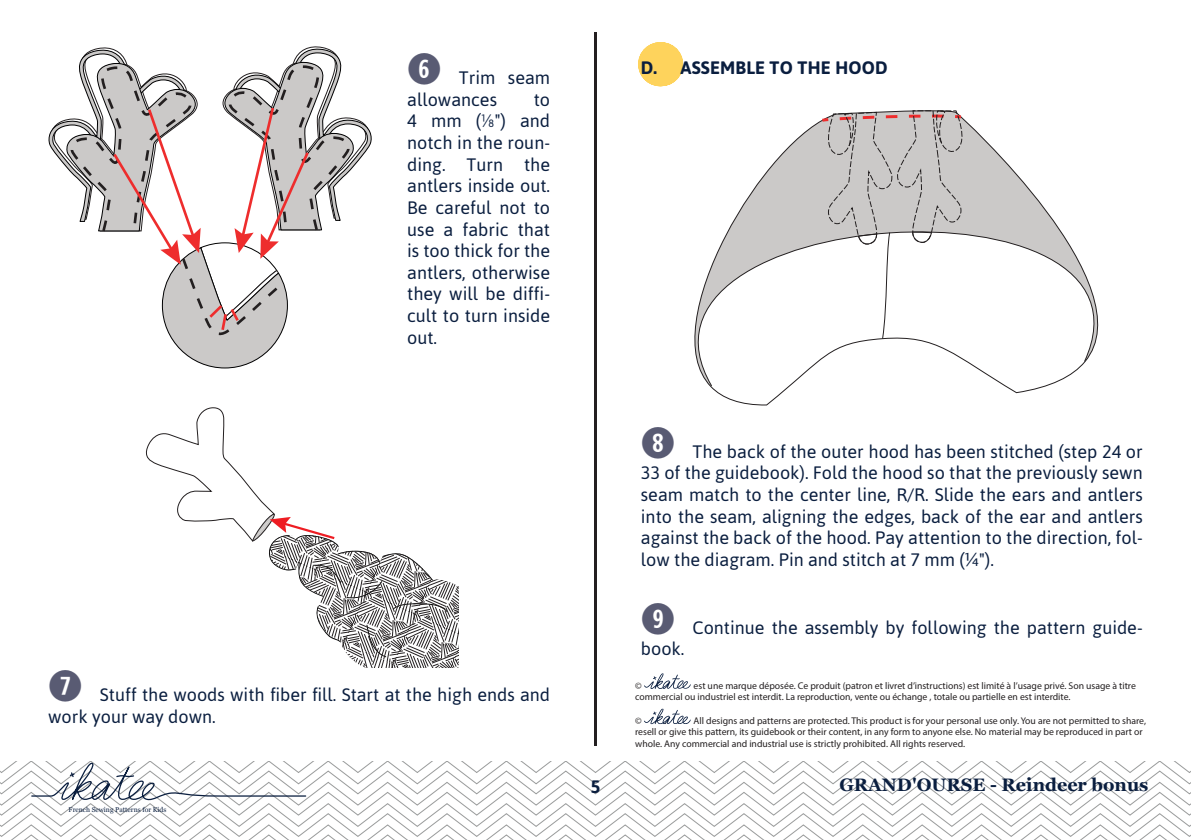
<style>
.page{position:relative;width:1191px;height:840px;background:#fff}
.page>*{position:absolute;margin:0;border:0;box-sizing:border-box;transform-origin:0 0}
.t1{font:42px "Combi Numerals Ltd";color:#595b73}
.t2{font:18px/21.6px "Asap";color:#0a1e3f}
.t3{font:700 18px "Georgia";color:#0a1e3f}
.t4{font:700 18px "Asap";letter-spacing:.01em;color:#0a1e3f}
.t5{font:9.8px/11.6px "Myriad Pro";color:#231f20}
.t6{font:6.8px "Georgia";color:#0a1e3f}
.s1{font-family:"Lucida Grande"}
</style>
<div class="page">
<svg style="left:0;top:761px;width:1191px;height:78px"></svg>
<svg style="left:31px;top:762px;width:276px;height:46px"></svg>
<hr style="left:594px;top:33px;width:2px;height:712px;background:#231f20">
<svg style="left:48px;top:46px;width:324px;height:322px"></svg>
<svg style="left:145px;top:407px;width:313px;height:260px"></svg>
<svg style="left:710px;top:120px;width:346px;height:286px"></svg>
<svg style="left:694px;top:224px;width:405px;height:163px"></svg>
<svg style="left:819px;top:110px;width:146px;height:229px"></svg>
<svg style="left:644px;top:673px;width:47px;height:15px"></svg>
<svg style="left:644px;top:708px;width:47px;height:15px"></svg>
<hr style="left:660px;top:42px;width:1px;height:44px;background:#fed35c">
<h1 class="t1" style="left:407px;top:45px;width:36px">6</h1>
<p class="t4" style="left:641px;top:56px;width:248px">D. ASSEMBLE TO THE HOOD</p>
<p class="t2" style="left:407px;top:66px;width:144px;text-indent:52px">Trim seam allowances</p>
<p class="t2" style="left:407px;top:88px;width:144px;text-align:justify;text-indent:126px">to 4 mm (⅛") and notch in the roun&shy;ding. Turn the antlers inside out.<br>Be careful not to use a fabric that is too thick for the antlers, otherwise they will be diffi&shy;cult to turn inside out.</p>
<h1 class="t1" style="left:641px;top:418px;width:36px">8</h1>
<p class="t2" style="left:641px;top:439px;width:503px;text-align:justify;text-indent:52px">The back of the outer hood has been stitched (step 24 or 33 of the guidebook). Fold the hood so that the previously sewn seam match to the center line, R/R. Slide the ears and antlers into the seam, aligning the edges, back of the ear and antlers against the back of the hood. Pay attention to the direction, fol&shy;low the diagram. Pin and stitch at 7 mm (<span class="s1">¼</span>").</p>
<h1 class="t1" style="left:641px;top:594px;width:36px">9</h1>
<p class="t2" style="left:692px;top:615px;width:452px">Continue the assembly by following the pattern guide-</p>
<h1 class="t1" style="left:48px;top:661px;width:36px">7</h1>
<p class="t2" style="left:48px;top:682px;width:503px;text-indent:52px">Stuff the woods with fiber fill. Start at the high ends and work your way down.</p>
<p class="t6" style="left:69px;top:804px;width:99px">French Sewing Patterns for Kids</p>
<p class="t4" style="left:590px;top:774px;width:11px">5</p>
<p class="t2" style="left:641px;top:637px;width:45px">book.</p>
<p class="t5" style="left:635px;top:679px;width:502px;text-indent:58px">est une marque déposée. Ce produit (patron et livret d’instructions) est limité à l’usage privé. Son usage à titre commercial ou industriel est interdit. La reproduction, vente ou échange , totale ou partielle en est interdite.</p>
<p class="t5" style="left:635px;top:714px;width:8px">©</p>
<p class="t5" style="left:664px;top:714px;width:4px">.</p>
<p class="t5" style="left:635px;top:679px;width:8px">©</p>
<p class="t5" style="left:635px;top:714px;width:512px;text-indent:58px">All designs and patterns are protected. This product is for your personal use only. You are not permitted to share, resell or give this pattern, its guidebook or their content, in any form to anyone else. No material may be reproduced in part or whole. Any commercial and industrial use is strictly prohibited. All rights reserved.</p>
<p class="t3" style="left:839px;top:771px;width:311px">GRAND'OURSE - Reindeer bonus</p>
</div>
